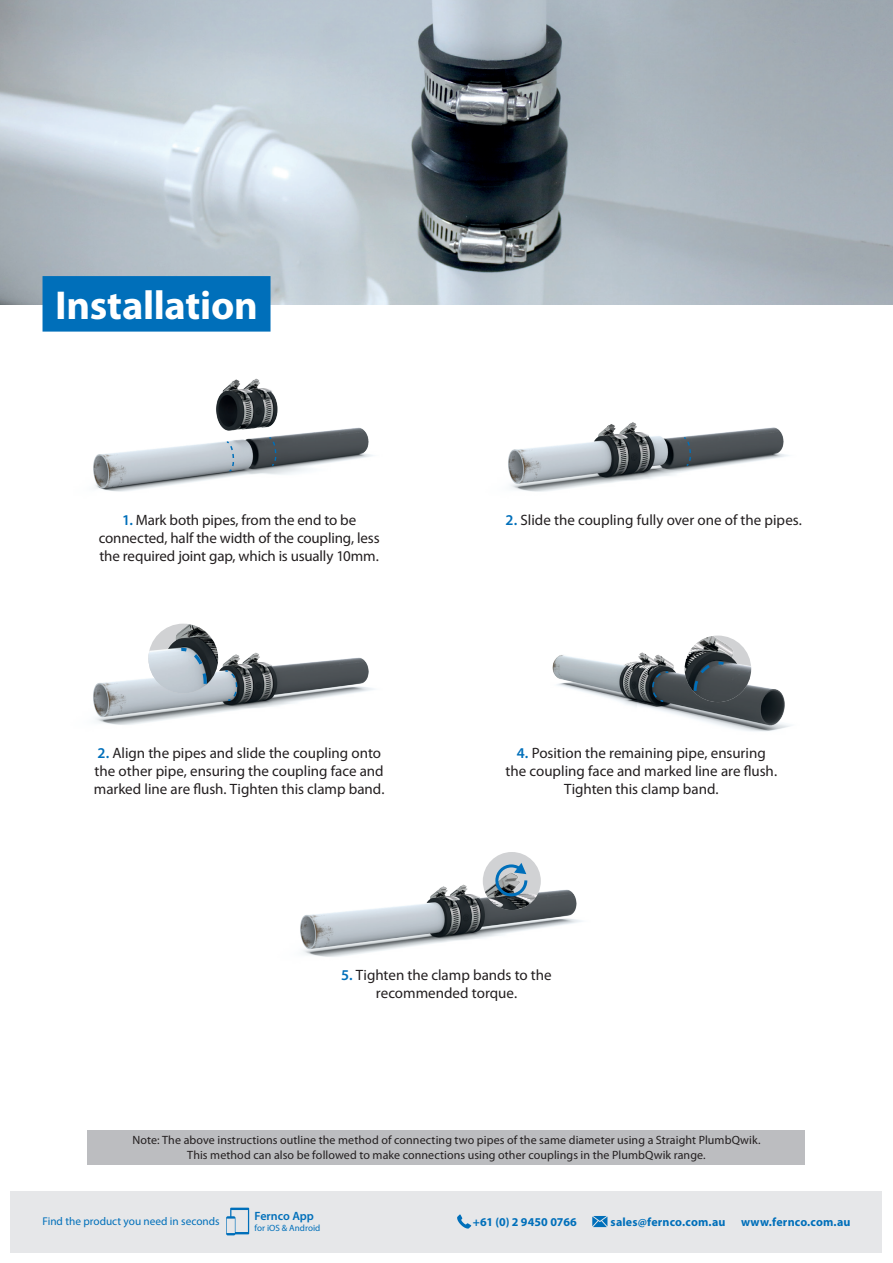
<style>
.page{position:relative;width:893px;height:1263px;background:#fff}
.page>*{position:absolute;margin:0;border:0;box-sizing:border-box;transform-origin:0 0}
.t1{font:700 40.5px "Myriad Pro";letter-spacing:-.01em;color:#fff}
.t2{font:15px/18px "Myriad Pro";letter-spacing:-.005em;color:#231f20;text-align:center}
.t3{font:12px/14.4px "Myriad Pro";letter-spacing:.005em;color:#231f20;text-align:center}
.t4{font:700 12px "Myriad Pro";letter-spacing:.01em;color:#006fba}
.t5{font:600 12px "Myriad Pro";color:#006fba}
.t6{font:11.25px "Myriad Pro";color:#006fba}
.t7{font:9.15px "Myriad Pro";color:#006fba}
.s1{font-weight:600;color:#006fba}
</style>
<div class="page">
<img style="left:0;top:0;width:893px;height:304px">
<div style="left:11px;top:1191px;width:871px;height:61px;background:#e6e7e9"></div>
<svg style="left:457px;top:1214px;width:14px;height:14px"></svg>
<svg style="left:592px;top:1216px;width:15px;height:11px"></svg>
<svg style="left:226px;top:1207px;width:23px;height:28px"></svg>
<img style="left:93px;top:378px;width:280px;height:114px">
<svg style="left:225px;top:441px;width:10px;height:31px"></svg>
<svg style="left:268px;top:437px;width:9px;height:30px"></svg>
<div style="left:43px;top:276px;width:228px;height:56px;background:#006fba"></div>
<div style="left:88px;top:1130px;width:717px;height:34px;background:#bcbdc0"></div>
<img style="left:508px;top:422px;width:281px;height:70px">
<svg style="left:682px;top:437px;width:10px;height:30px"></svg>
<img style="left:93px;top:623px;width:281px;height:102px">
<svg style="left:224px;top:670px;width:14px;height:32px"></svg>
<img style="left:148px;top:624px;width:70px;height:69px;border-radius:35px">
<svg style="left:178px;top:647px;width:30px;height:46px"></svg>
<img style="left:552px;top:649px;width:239px;height:83px">
<svg style="left:651px;top:671px;width:19px;height:32px"></svg>
<img style="left:685px;top:635px;width:66px;height:67px;border-radius:33px">
<svg style="left:692px;top:660px;width:35px;height:42px"></svg>
<img style="left:300px;top:852px;width:282px;height:105px">
<img style="left:483px;top:852px;width:58px;height:58px;border-radius:29px">
<svg style="left:494px;top:863px;width:35px;height:35px"></svg>
<h1 class="t1" style="left:55px;top:279px;width:204px">Installation</h1>
<p class="t2" style="left:99px;top:511px;width:282px"><span class="s1">1.</span> Mark both pipes, from the end to be connected, half the width of the coupling, less the required joint gap, which is usually 10mm.</p>
<p class="t2" style="left:506px;top:511px;width:298px"><span class="s1">2.</span> Slide the coupling fully over one of the pipes.</p>
<p class="t2" style="left:94px;top:744px;width:292px;text-align:left"><span class="s1">2.</span> Align the pipes and slide the coupling onto the other pipe, ensuring the coupling face and marked line are flush. Tighten this clamp band.</p>
<p class="t2" style="left:506px;top:744px;width:273px"><span class="s1">4.</span> Position the remaining pipe, ensuring the coupling face and marked line are flush.<br>Tighten this clamp band.</p>
<p class="t2" style="left:341px;top:965px;width:212px"><span class="s1">5.</span> Tighten the clamp bands to the recommended torque.</p>
<p class="t3" style="left:132px;top:1133px;width:630px">Note: The above instructions outline the method of connecting two pipes of the same diameter using a Straight PlumbQwik.<br>This method can also be followed to make connections using other couplings in the PlumbQwik range.</p>
<p class="t6" style="left:43px;top:1214px;width:179px">Find the product you need in seconds</p>
<p class="t5" style="left:255px;top:1208px;width:61px">Fernco App</p>
<p class="t7" style="left:255px;top:1222px;width:67px">for iOS &amp; Android</p>
<p class="t4" style="left:473px;top:1214px;width:106px">+61 (0) 2 9450 0766</p>
<p class="t4" style="left:611px;top:1214px;width:116px">sales@fernco.com.au</p>
<p class="t4" style="left:741px;top:1214px;width:111px">www.fernco.com.au</p>
</div>
